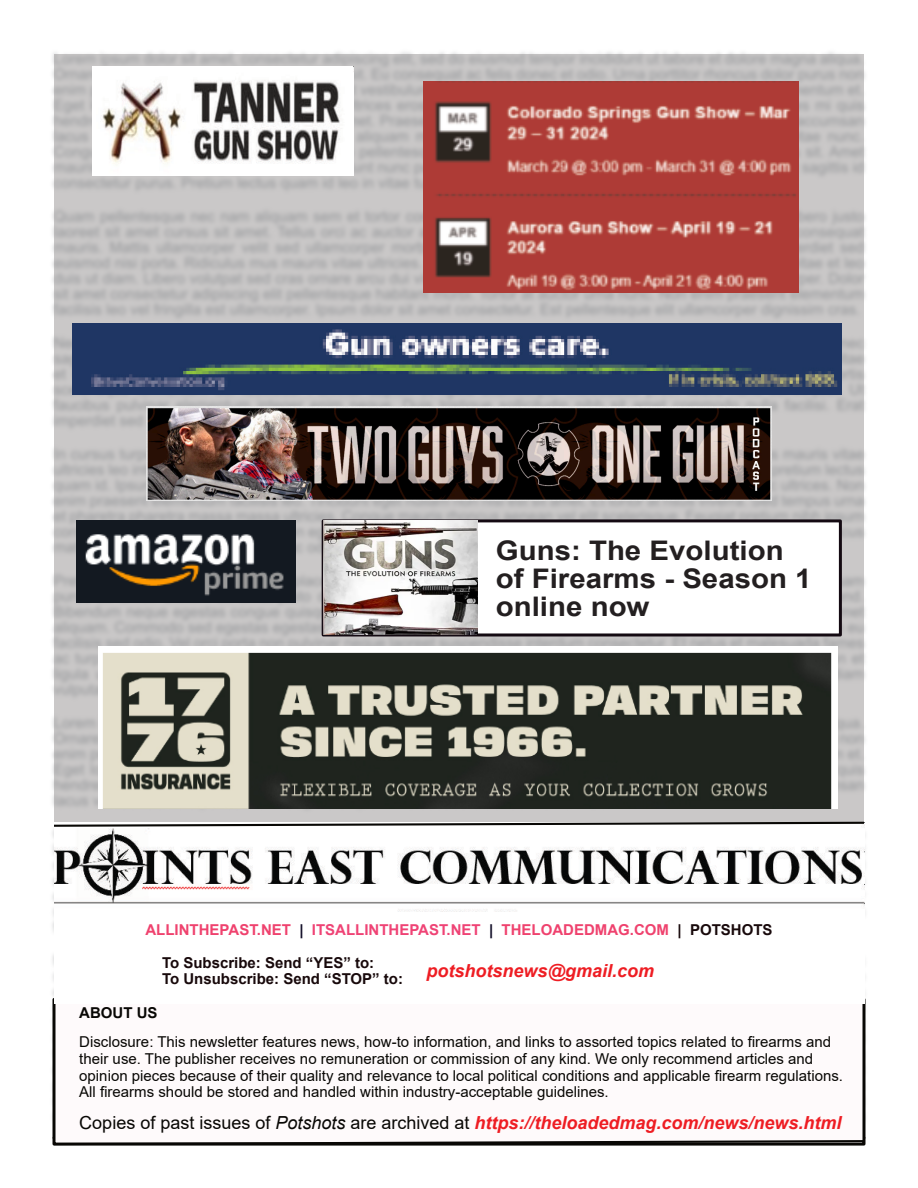
<style>
.page{position:relative;width:918px;height:1188px;background:#fff}
.page>*{position:absolute;margin:0;border:0;box-sizing:border-box;transform-origin:0 0}
.t1{font:700 27px "Arial";color:#231f20;scale:1.09 1}
.t2{font:italic 700 18px "Arial";color:#ee1d23}
.t3{font:15px "Arial";color:#080704}
.t4{font:700 15px "Arial";color:#18090b}
.t5{font:700 15px "Arial";color:#ef426e}
.t6{font:700 15px "Arial";color:#ef4375}
.t7{font:700 15px "Arial";color:#080704}
.t8{font:700 15px "Arial";color:#110d27}
.s1{font-weight:400;font-style:normal;color:#080704}
.s2{font-weight:400;color:#080704}
</style>
<div class="page">
<img style="left:52px;top:52px;width:814px;height:945px">
<div style="left:52px;top:998px;width:814px;height:148px;background:#fefafb;border:3px solid #080704"></div>
<div style="left:322px;top:519px;width:520px;height:117px;background:#fff;border:3px solid #140a12"></div>
<img style="left:323px;top:521px;width:155px;height:114px">
<img style="left:76px;top:521px;width:220px;height:81px">
<img style="left:98px;top:647px;width:740px;height:161px">
<img style="left:54px;top:828px;width:810px;height:176px">
<div style="left:134px;top:939px;width:711px;height:28px;background:#fff"></div>
<svg style="left:52px;top:821px;width:814px;height:7px"></svg>
<svg style="left:52px;top:1139px;width:814px;height:7px"></svg>
<div style="left:231px;top:912px;width:474px;height:91px;background:#fff"></div>
<img style="left:146px;top:406px;width:626px;height:95px">
<img style="left:73px;top:323px;width:769px;height:71px">
<img style="left:93px;top:66px;width:260px;height:109px">
<img style="left:423px;top:81px;width:376px;height:211px">
<p class="t1" style="left:496px;top:540px;width:266px">Guns: The Evolution</p>
<p class="t1" style="left:496px;top:568px;width:291px">of Firearms - Season 1</p>
<p class="t1" style="left:496px;top:596px;width:143px">online now</p>
<p class="t5" style="left:145px;top:924px;width:147px">ALLINTHEPAST.NET</p>
<p class="t8" style="left:299px;top:924px;width:6px">|</p>
<p class="t6" style="left:312px;top:924px;width:170px">ITSALLINTHEPAST.NET</p>
<p class="t8" style="left:489px;top:924px;width:6px">|</p>
<p class="t5" style="left:502px;top:924px;width:169px">THELOADEDMAG.COM</p>
<p class="t4" style="left:677px;top:924px;width:97px">| POTSHOTS</p>
<p class="t4" style="left:162px;top:957px;width:214px">To Subscribe: Send “YES” to:</p>
<p class="t4" style="left:162px;top:973px;width:243px">To Unsubscribe: Send “STOP” to:</p>
<p class="t2" style="left:427px;top:964px;width:229px">potshotsnews@gmail.com</p>
<p class="t7" style="left:79px;top:1008px;width:80px">ABOUT US</p>
<p class="t3" style="left:79px;top:1036px;width:753px">Disclosure: This newsletter features news, how-to information, and links to assorted topics related to firearms and</p>
<p class="t3" style="left:79px;top:1053px;width:736px">their use. The publisher receives no remuneration or commission of any kind. We only recommend articles and</p>
<p class="t3" style="left:79px;top:1070px;width:765px">opinion pieces because of their quality and relevance to local political conditions and applicable firearm regulations.</p>
<p class="t3" style="left:79px;top:1086px;width:531px">All firearms should be stored and handled within industry-acceptable guidelines.</p>
<p class="t2" style="left:79px;top:1116px;width:764px"><span class="s1">Copies of past issues of</span> <span class="s2">Potshots</span> <span class="s1">are archived at</span> https://theloadedmag.com/news/news.html</p>
</div>
